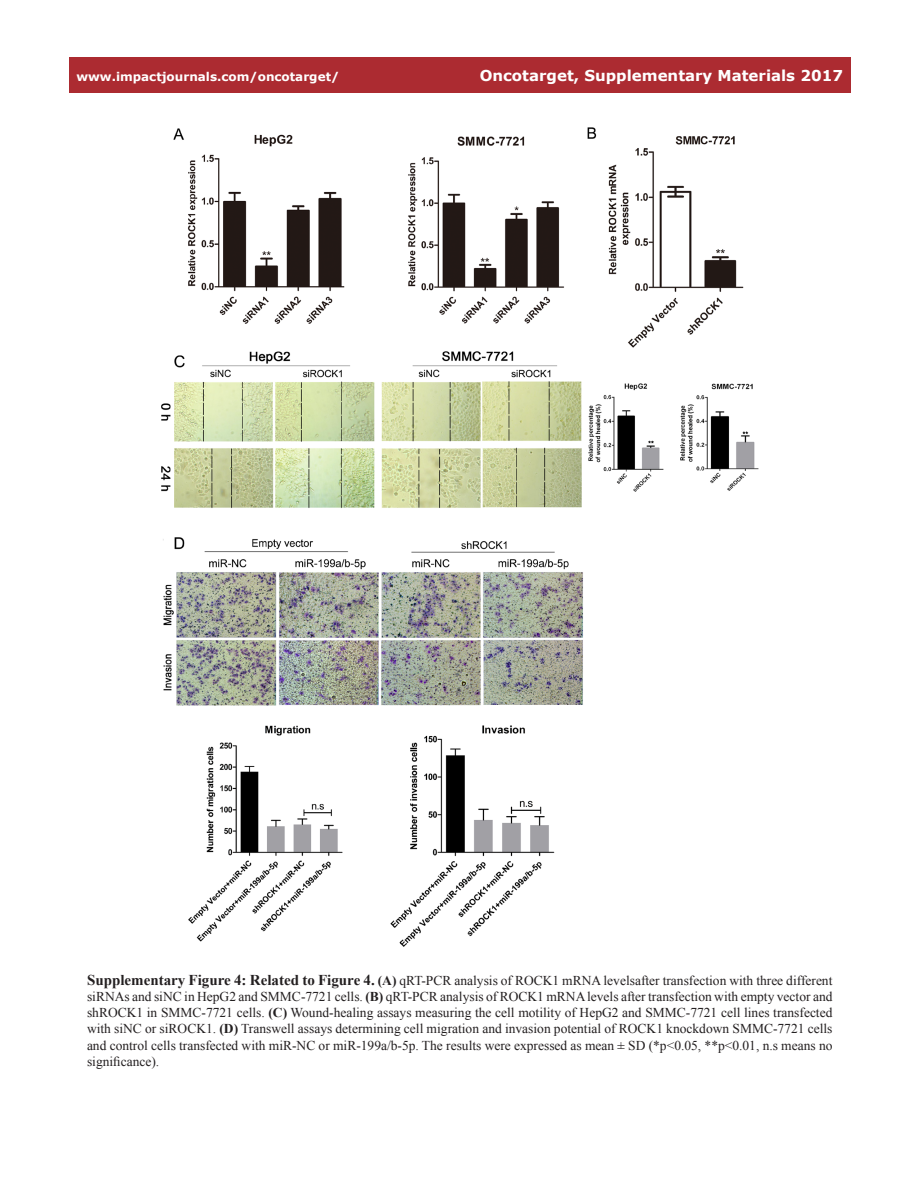
<style>
.page{position:relative;width:918px;height:1188px;background:#fff}
.page>*{position:absolute;margin:0;border:0;box-sizing:border-box;transform-origin:0 0}
.t1{font:700 15px "Verdana";color:#fff}
.figuretext{font:13.5px/16.2px "Times New Roman";color:#231f20;text-align:justify}
.t2{font:700 12px "Verdana";color:#fff}
.s1{font-weight:700;font-size:15px}
.s2{font-weight:700}
</style>
<div class="page">
<div style="left:69px;top:57px;width:781px;height:36px;background:#ac2b31"></div>
<img style="left:161px;top:127px;width:598px;height:820px">
<p class="t2" style="left:76px;top:68px;width:264px">www.impactjournals.com/oncotarget/</p>
<p class="t1" style="left:480px;top:65px;width:365px">Oncotarget, Supplementary Materials 2017</p>
<p class="figuretext" style="left:87px;top:972px;width:747px"><span class="s1">Supplementary Figure 4: Related to Figure 4.</span> <span class="s2">(A)</span> qRT-PCR analysis of ROCK1 mRNA levelsafter transfection with three different siRNAs and siNC in HepG2 and SMMC-7721 cells. <span class="s2">(B)</span> qRT-PCR analysis of ROCK1 mRNA levels after transfection with empty vector and shROCK1 in SMMC-7721 cells. <span class="s2">(C)</span> Wound-healing assays measuring the cell motility of HepG2 and SMMC-7721 cell lines transfected with siNC or siROCK1. <span class="s2">(D)</span> Transwell assays determining cell migration and invasion potential of ROCK1 knockdown SMMC-7721 cells and control cells transfected with miR-NC or miR-199a/b-5p. The results were expressed as mean ± SD (*p&lt;0.05, **p&lt;0.01, n.s means no significance).</p>
</div>
